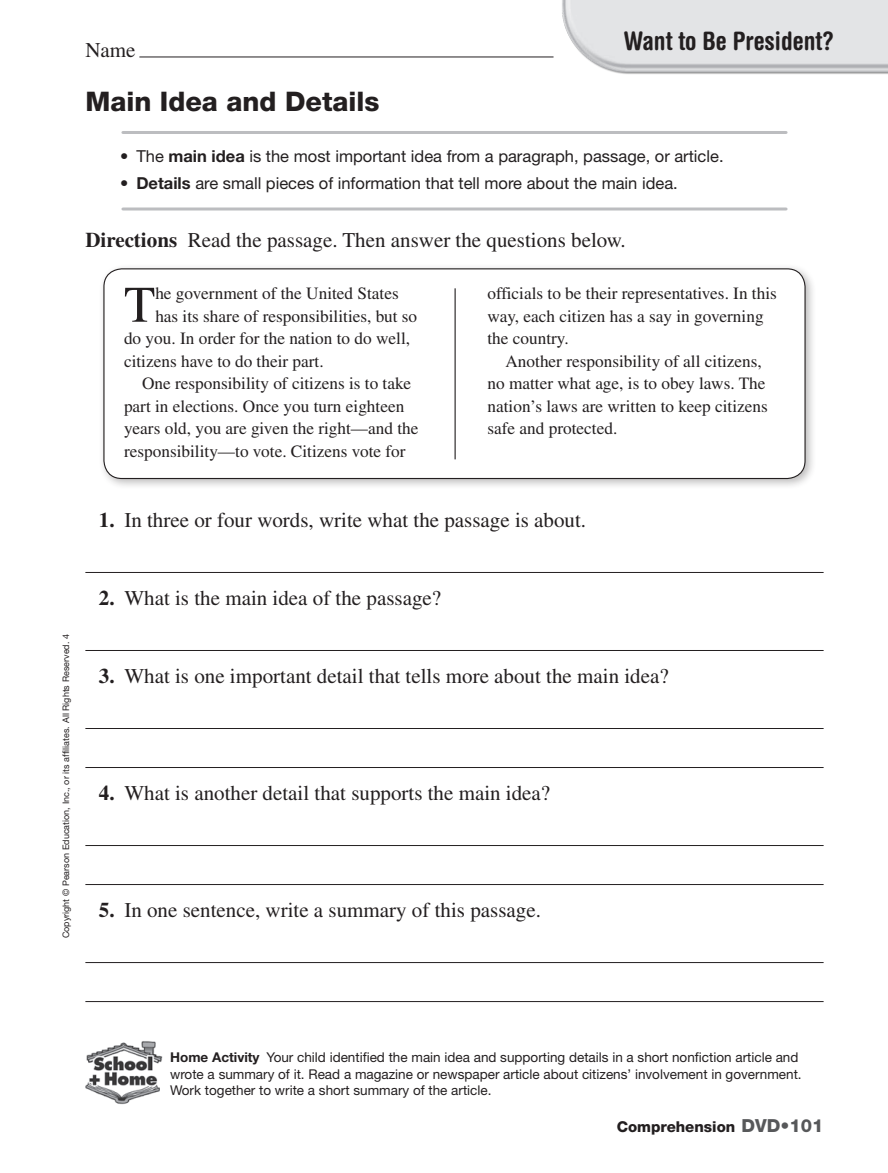
<style>
.page{position:relative;width:888px;height:1173px;background:#fff}
.page>*{position:absolute;margin:0;border:0;box-sizing:border-box;transform-origin:0 0}
.t1{font:51.3px "Times LT Std";color:#231f20}
.t2{font:800 27px "Helvetica Neue LT Std";color:#231f20}
.t3{font:700 condensed 25.5px "Helvetica Rounded LT Std";color:#231f20}
.t4{font:21px "Times LT Std";color:#231f20}
.t5{font:17.25px "Times LT Std";color:#231f20}
.t6{font:16.5px "Helvetica Neue LT Std";color:#231f20}
.t7{font:800 15px "Helvetica Neue LT Std";color:#231f20}
.t8{font:13.5px/16.5px "Helvetica Neue LT Std";color:#231f20}
.t9{font:9px "Helvetica Neue LT Std";color:#231f20}
.s1{font-weight:700}
.s2{font-size:18px;color:#57585a}
</style>
<div class="page">
<img style="left:85px;top:1041px;width:78px;height:64px">
<img style="left:550px;top:0;width:338px;height:74px">
<hr style="left:139px;top:57px;width:414px;height:1px;background:#231f20">
<hr style="left:85px;top:572px;width:738px;height:1px;background:#231f20">
<hr style="left:85px;top:650px;width:738px;height:1px;background:#231f20">
<hr style="left:85px;top:728px;width:738px;height:1px;background:#231f20">
<hr style="left:85px;top:767px;width:738px;height:1px;background:#231f20">
<hr style="left:85px;top:845px;width:738px;height:1px;background:#231f20">
<hr style="left:85px;top:884px;width:738px;height:1px;background:#231f20">
<hr style="left:85px;top:962px;width:738px;height:1px;background:#231f20">
<hr style="left:85px;top:1001px;width:738px;height:1px;background:#231f20">
<hr style="left:123px;top:131px;width:663px;height:3px;background:#bcbdc0">
<hr style="left:123px;top:207px;width:663px;height:3px;background:#bcbdc0">
<div style="left:98px;top:263px;width:718px;height:227px;background:#231f20;opacity:.3"></div>
<div style="left:104px;top:269px;width:701px;height:209px;background:#fff;border-radius:18px"></div>
<div style="left:103px;top:268px;width:702px;height:211px;border:1px solid #231f20;border-radius:18px"></div>
<hr style="left:454px;top:288px;width:2px;height:171px;background:#231f20">
<p class="t4" style="left:85px;top:38px;width:52px">Name</p>
<p class="t3" style="left:624px;top:26px;width:212px">Want to Be President?</p>
<p class="t2" style="left:85px;top:86px;width:296px">Main Idea and Details</p>
<p class="t6" style="left:120px;top:147px;width:605px">• The <span class="s1">main idea</span> is the most important idea from a paragraph, passage, or article.</p>
<p class="t6" style="left:120px;top:174px;width:559px">• <span class="s1">Details</span> are small pieces of information that tell more about the main idea.</p>
<p class="t4" style="left:85px;top:228px;width:542px"><span class="s1">Directions</span> Read the passage. Then answer the questions below.</p>
<p class="t1" style="left:124px;top:276px;width:33px">T</p>
<p class="t5" style="left:155px;top:284px;width:245px">he government of the United States</p>
<p class="t5" style="left:487px;top:284px;width:291px">officials to be their representatives. In this</p>
<p class="t5" style="left:487px;top:306px;width:278px">way, each citizen has a say in governing</p>
<p class="t5" style="left:487px;top:329px;width:83px">the country.</p>
<p class="t5" style="left:505px;top:351px;width:258px">Another responsibility of all citizens,</p>
<p class="t5" style="left:487px;top:374px;width:280px">no matter what age, is to obey laws. The</p>
<p class="t5" style="left:487px;top:396px;width:282px">nation’s laws are written to keep citizens</p>
<p class="t5" style="left:487px;top:419px;width:131px">safe and protected.</p>
<p class="t5" style="left:155px;top:306px;width:263px">has its share of responsibilities, but so</p>
<p class="t5" style="left:124px;top:329px;width:288px">do you. In order for the nation to do well,</p>
<p class="t5" style="left:124px;top:351px;width:201px">citizens have to do their part.</p>
<p class="t5" style="left:142px;top:374px;width:271px">One responsibility of citizens is to take</p>
<p class="t5" style="left:124px;top:396px;width:282px">part in elections. Once you turn eighteen</p>
<p class="t5" style="left:124px;top:419px;width:296px">years old, you are given the right—and the</p>
<p class="t5" style="left:124px;top:441px;width:283px">responsibility—to vote. Citizens vote for</p>
<p class="t4" style="left:99px;top:508px;width:489px"><span class="s1">1.</span> In three or four words, write what the passage is about.</p>
<p class="t9" style="left:61px;top:938px;width:306px;rotate:-90deg">Copyright © Pearson Education, Inc., or its affiliates. All Rights Reserved. 4</p>
<p class="t4" style="left:99px;top:586px;width:344px"><span class="s1">2.</span> What is the main idea of the passage?</p>
<p class="t4" style="left:99px;top:664px;width:571px"><span class="s1">3.</span> What is one important detail that tells more about the main idea?</p>
<p class="t4" style="left:99px;top:781px;width:453px"><span class="s1">4.</span> What is another detail that supports the main idea?</p>
<p class="t4" style="left:99px;top:898px;width:443px"><span class="s1">5.</span> In one sentence, write a summary of this passage.</p>
<p class="t8" style="left:170px;top:1049px;width:633px"><span class="s1">Home Activity</span> Your child identified the main idea and supporting details in a short nonfiction article and wrote a summary of it. Read a magazine or newspaper article about citizens’ involvement in government.<br>Work together to write a short summary of the article.</p>
<p class="t7" style="left:616px;top:1118px;width:208px">Comprehension <span class="s2">DVD•101</span></p>
</div>
